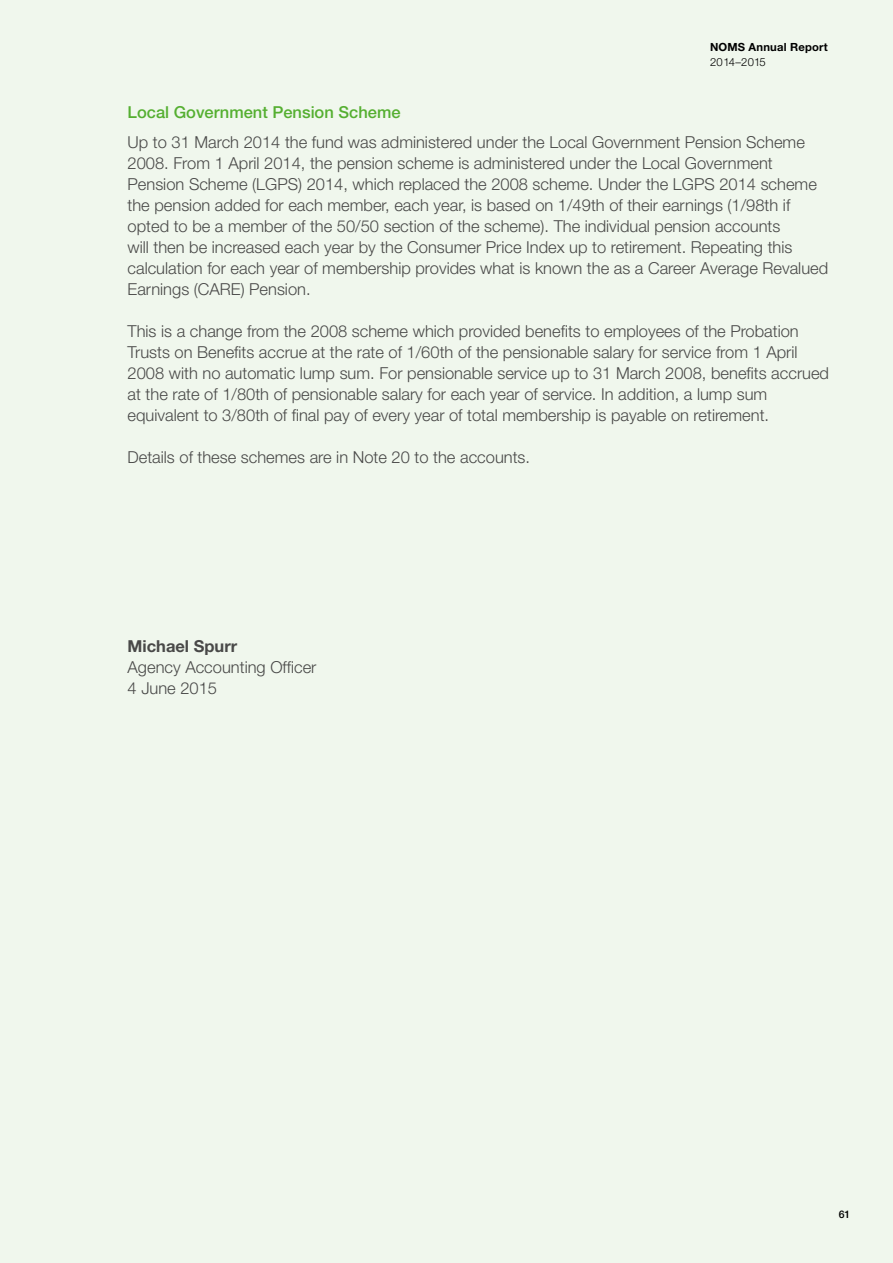
<style>
.page{position:relative;width:893px;height:1263px;background:#f0f7ed}
.page>*{position:absolute;margin:0;border:0;box-sizing:border-box;transform-origin:0 0}
.body{font:300 16.5px/21px "Helvetica Neue LT Pro";color:#494948}
.Header_2{font:500 16.5px "Helvetica Neue LT Pro";color:#55af31}
.t1{font:700 11.25px "Helvetica Neue LT Pro";letter-spacing:.015em;color:#000}
.t2{font:300 11.25px "Helvetica Neue LT Pro";letter-spacing:-.005em;color:#000}
.t3{font:500 10.5px "Helvetica Neue LT Pro";color:#000}
.s1{font-weight:700}
</style>
<div class="page">
<p class="t1" style="left:710px;top:40px;width:119px">NOMS Annual Report</p>
<p class="t2" style="left:710px;top:55px;width:57px">2014–2015</p>
<p class="Header_2" style="left:128px;top:102px;width:274px">Local Government Pension Scheme</p>
<p class="body" style="left:128px;top:132px;width:702px">Up to 31 March 2014 the fund was administered under the Local Government Pension Scheme 2008. From 1 April 2014, the pension scheme is administered under the Local Government Pension Scheme (LGPS) 2014, which replaced the 2008 scheme. Under the LGPS 2014 scheme the pension added for each member, each year, is based on 1/49th of their earnings (1/98th if opted to be a member of the 50/50 section of the scheme). The individual pension accounts<br>will then be increased each year by the Consumer Price Index up to retirement. Repeating this calculation for each year of membership provides what is known the as a Career Average Revalued Earnings (CARE) Pension.</p>
<p class="body" style="left:128px;top:321px;width:703px">This is a change from the 2008 scheme which provided benefits to employees of the Probation Trusts on Benefits accrue at the rate of 1/60th of the pensionable salary for service from 1 April 2008 with no automatic lump sum. For pensionable service up to 31 March 2008, benefits accrued at the rate of 1/80th of pensionable salary for each year of service. In addition, a lump sum equivalent to 3/80th of final pay of every year of total membership is payable on retirement.</p>
<p class="body" style="left:128px;top:447px;width:404px">Details of these schemes are in Note 20 to the accounts.</p>
<p class="body" style="left:128px;top:636px;width:190px"><span class="s1">Michael Spurr<br></span>Agency Accounting Officer<br>4 June 2015</p>
<p class="t3" style="left:839px;top:1208px;width:13px">61</p>
</div>
